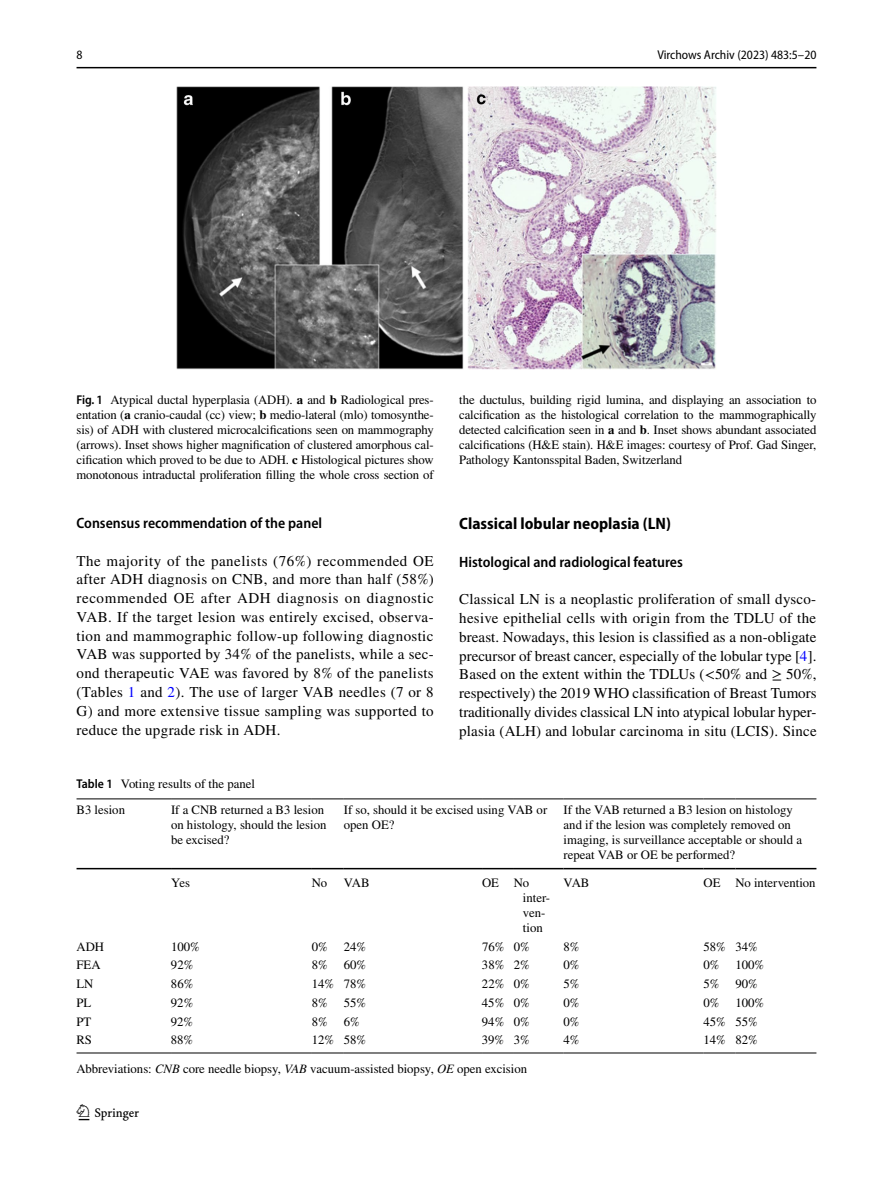
<style>
.page{position:relative;width:893px;height:1187px;background:#fff}
.page>*{position:absolute;margin:0;border:0;box-sizing:border-box;transform-origin:0 0}
.t1{font:22.5px "Springnew Regular 2";color:#000}
.t2{font:700 semi-condensed 16.5px "Myriad Pro";color:#000}
.t3{font:15px/18.8px "STIX";letter-spacing:.01em;color:#000;text-align:justify}
.t4{font:600 semi-condensed 15px "Myriad Pro";color:#000}
.t5{font:12.75px/15px "STIX";color:#000}
.t6{font:semi-condensed 12.75px "Myriad Pro";color:#000}
.s1{font-family:"Myriad Pro";font-weight:600;font-stretch:semi-condensed}
.s2{font-weight:700}
.s3{color:#00f}
.s4{font-style:italic}
</style>
<div class="page">
<hr style="left:77px;top:67px;width:739px;height:1px;background:#000">
<img style="left:176px;top:87px;width:540px;height:282px">
<hr style="left:77px;top:798px;width:94px;height:1px;background:#000">
<hr style="left:77px;top:867px;width:94px;height:2px;background:#000">
<hr style="left:171px;top:798px;width:141px;height:1px;background:#000">
<hr style="left:312px;top:798px;width:32px;height:1px;background:#000">
<hr style="left:171px;top:867px;width:141px;height:2px;background:#000">
<hr style="left:312px;top:867px;width:32px;height:2px;background:#000">
<hr style="left:344px;top:798px;width:138px;height:1px;background:#000">
<hr style="left:482px;top:798px;width:32px;height:1px;background:#000">
<hr style="left:514px;top:798px;width:50px;height:1px;background:#000">
<hr style="left:344px;top:867px;width:138px;height:2px;background:#000">
<hr style="left:482px;top:867px;width:32px;height:2px;background:#000">
<hr style="left:514px;top:867px;width:50px;height:2px;background:#000">
<hr style="left:564px;top:798px;width:140px;height:1px;background:#000">
<hr style="left:704px;top:798px;width:31px;height:1px;background:#000">
<hr style="left:735px;top:798px;width:81px;height:1px;background:#000">
<hr style="left:564px;top:867px;width:140px;height:2px;background:#000">
<hr style="left:704px;top:867px;width:31px;height:2px;background:#000">
<hr style="left:735px;top:867px;width:81px;height:2px;background:#000">
<hr style="left:77px;top:1052px;width:94px;height:1px;background:#000">
<hr style="left:171px;top:1052px;width:141px;height:1px;background:#000">
<hr style="left:312px;top:1052px;width:32px;height:1px;background:#000">
<hr style="left:344px;top:1052px;width:138px;height:1px;background:#000">
<hr style="left:482px;top:1052px;width:32px;height:1px;background:#000">
<hr style="left:514px;top:1052px;width:50px;height:1px;background:#000">
<hr style="left:564px;top:1052px;width:140px;height:1px;background:#000">
<hr style="left:704px;top:1052px;width:31px;height:1px;background:#000">
<hr style="left:735px;top:1052px;width:81px;height:1px;background:#000">
<p class="t6" style="left:77px;top:48px;width:8px">8</p>
<p class="t6" style="left:657px;top:48px;width:161px">Virchows Archiv (2023) 483:5–20</p>
<p class="t5" style="left:77px;top:393px;width:359px;text-align:justify"><span class="s1">Fig. 1</span> Atypical ductal hyperplasia (ADH). <span class="s2">a</span> and <span class="s2">b</span> Radiological pres&shy;entation (<span class="s2">a</span> cranio-caudal (cc) view; <span class="s2">b</span> medio-lateral (mlo) tomosynthe&shy;sis) of ADH with clustered microcalcifications seen on mammography (arrows). Inset shows higher magnification of clustered amorphous cal&shy;cification which proved to be due to ADH. <span class="s2">c</span> Histological pictures show monotonous intraductal proliferation filling the whole cross section of</p>
<p class="t5" style="left:459px;top:393px;width:359px;text-align:justify">the ductulus, building rigid lumina, and displaying an association to calcification as the histological correlation to the mammographically detected calcification seen in <span class="s2">a</span> and <span class="s2">b</span>. Inset shows abundant associated calcifications (H&amp;E stain). H&amp;E images: courtesy of Prof. Gad Singer, Pathology Kantonsspital Baden, Switzerland</p>
<p class="t4" style="left:77px;top:515px;width:247px">Consensus recommendation of the panel</p>
<p class="t3" style="left:77px;top:552px;width:359px">The majority of the panelists (76%) recommended OE after ADH diagnosis on CNB, and more than half (58%) recommended OE after ADH diagnosis on diagnostic VAB. If the target lesion was entirely excised, observa&shy;tion and mammographic follow-up following diagnostic VAB was supported by 34% of the panelists, while a sec&shy;ond therapeutic VAE was favored by 8% of the panelists (Tables <span class="s3">1</span> and <span class="s3">2</span>). The use of larger VAB needles (7 or 8<br>G) and more extensive tissue sampling was supported to reduce the upgrade risk in ADH.</p>
<p class="t5" style="left:77px;top:777px;width:180px"><span class="s1">Table 1</span> Voting results of the panel</p>
<p class="t2" style="left:459px;top:514px;width:213px">Classical lobular neoplasia (LN)</p>
<p class="t4" style="left:459px;top:553px;width:225px">Histological and radiological features</p>
<p class="t3" style="left:459px;top:590px;width:359px">Classical LN is a neoplastic proliferation of small dysco&shy;hesive epithelial cells with origin from the TDLU of the breast. Nowadays, this lesion is classified as a non-obligate precursor of breast cancer, especially of the lobular type [<span class="s3">4</span>].<br>Based on the extent within the TDLUs (&lt;50% and ≥ 50%, respectively) the 2019 WHO classification of Breast Tumors traditionally divides classical LN into atypical lobular hyper&shy;plasia (ALH) and lobular carcinoma in situ (LCIS). Since</p>
<p class="t5" style="left:77px;top:802px;width:50px">B3 lesion</p>
<p class="t5" style="left:171px;top:802px;width:157px">If a CNB returned a B3 lesion on histology, should the lesion be excised?</p>
<p class="t5" style="left:344px;top:802px;width:205px">If so, should it be excised using VAB or open OE?</p>
<p class="t5" style="left:564px;top:802px;width:240px">If the VAB returned a B3 lesion on histology and if the lesion was completely removed on imaging, is surveillance acceptable or should a repeat VAB or OE be performed?</p>
<p class="t5" style="left:171px;top:876px;width:20px">Yes</p>
<p class="t5" style="left:312px;top:876px;width:17px">No</p>
<p class="t5" style="left:344px;top:876px;width:27px">VAB</p>
<p class="t5" style="left:523px;top:876px;width:29px;text-indent:-41px">OE No inter&shy;ven&shy;tion</p>
<p class="t5" style="left:564px;top:876px;width:27px">VAB</p>
<p class="t5" style="left:704px;top:876px;width:114px">OE No intervention</p>
<p class="t5" style="left:77px;top:939px;width:29px">ADH</p>
<p class="t5" style="left:171px;top:939px;width:30px">100%</p>
<p class="t5" style="left:312px;top:939px;width:17px">0%</p>
<p class="t5" style="left:344px;top:939px;width:24px">24%</p>
<p class="t5" style="left:482px;top:939px;width:49px">76% 0%</p>
<p class="t5" style="left:564px;top:939px;width:17px">8%</p>
<p class="t5" style="left:704px;top:939px;width:56px">58% 34%</p>
<p class="t5" style="left:76px;top:958px;width:26px">FEA</p>
<p class="t5" style="left:171px;top:958px;width:24px">92%</p>
<p class="t5" style="left:312px;top:958px;width:17px">8%</p>
<p class="t5" style="left:344px;top:958px;width:24px">60%</p>
<p class="t5" style="left:482px;top:958px;width:49px">38% 2%</p>
<p class="t5" style="left:564px;top:958px;width:17px">0%</p>
<p class="t5" style="left:703px;top:958px;width:17px">0%</p>
<p class="t5" style="left:735px;top:958px;width:30px">100%</p>
<p class="t5" style="left:76px;top:977px;width:18px">LN</p>
<p class="t5" style="left:171px;top:977px;width:24px">86%</p>
<p class="t5" style="left:312px;top:977px;width:56px">14% 78%</p>
<p class="t5" style="left:482px;top:977px;width:49px">22% 0%</p>
<p class="t5" style="left:564px;top:977px;width:17px">5%</p>
<p class="t5" style="left:703px;top:977px;width:17px">5%</p>
<p class="t5" style="left:735px;top:977px;width:24px">90%</p>
<p class="t5" style="left:76px;top:995px;width:16px">PL</p>
<p class="t5" style="left:171px;top:995px;width:24px">92%</p>
<p class="t5" style="left:312px;top:995px;width:17px">8%</p>
<p class="t5" style="left:344px;top:995px;width:24px">55%</p>
<p class="t5" style="left:482px;top:995px;width:49px">45% 0%</p>
<p class="t5" style="left:563px;top:995px;width:17px">0%</p>
<p class="t5" style="left:703px;top:995px;width:17px">0%</p>
<p class="t5" style="left:735px;top:995px;width:30px">100%</p>
<p class="t5" style="left:76px;top:1014px;width:16px">PT</p>
<p class="t5" style="left:171px;top:1014px;width:24px">92%</p>
<p class="t5" style="left:312px;top:1014px;width:17px">8%</p>
<p class="t5" style="left:344px;top:1014px;width:17px">6%</p>
<p class="t5" style="left:482px;top:1014px;width:49px">94% 0%</p>
<p class="t5" style="left:563px;top:1014px;width:17px">0%</p>
<p class="t5" style="left:703px;top:1014px;width:56px">45% 55%</p>
<p class="t5" style="left:76px;top:1033px;width:17px">RS</p>
<p class="t5" style="left:171px;top:1033px;width:24px">88%</p>
<p class="t5" style="left:312px;top:1033px;width:56px">12% 58%</p>
<p class="t5" style="left:482px;top:1033px;width:49px">39% 3%</p>
<p class="t5" style="left:563px;top:1033px;width:17px">4%</p>
<p class="t5" style="left:703px;top:1033px;width:56px">14% 82%</p>
<p class="t5" style="left:77px;top:1062px;width:452px">Abbreviations: <span class="s4">CNB</span> core needle biopsy, <span class="s4">VAB</span> vacuum-assisted biopsy, <span class="s4">OE</span> open excision</p>
<h1 class="t1" style="left:79px;top:1104px;width:62px">1 3</h1>
</div>
